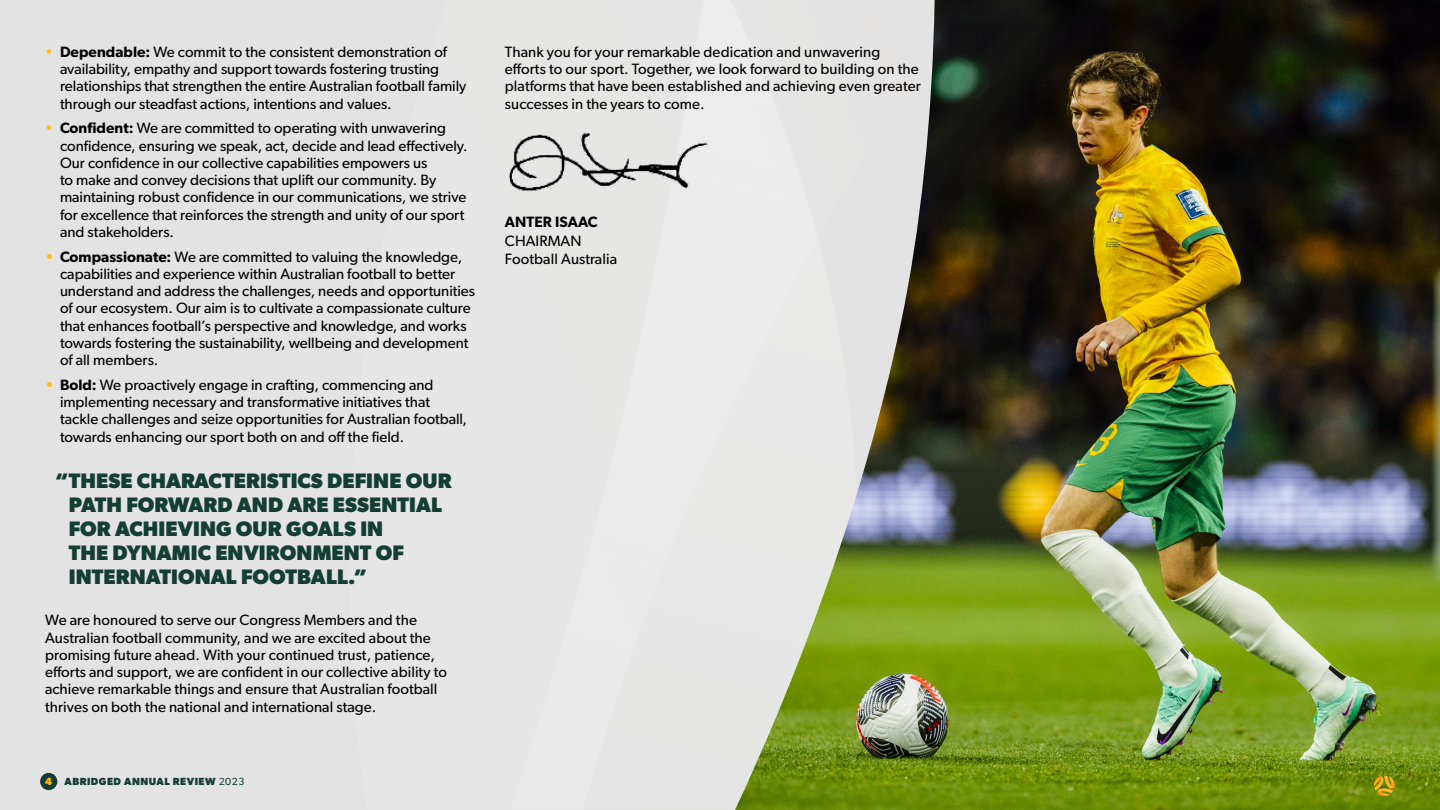
<style>
.page{position:relative;width:1440px;height:810px;background:#e3e3e3}
.page>*{position:absolute;margin:0;border:0;box-sizing:border-box;transform-origin:0 0}
.t1{font:700 21px/24px "Gibson";letter-spacing:.005em;color:#143e34}
.t2{font:15px/17.2px "Gibson";color:#000}
.t3{font:600 15px "Gibson";letter-spacing:.005em;color:#000}
.t4{font:700 10.35px "Gibson";letter-spacing:.05em;color:#143e34}
.s1{color:#ffb81c}
.s2{font-weight:600}
.s3{font-weight:600;color:#ffb81c}
.s4{font-weight:400}
</style>
<div class="page">
<img style="left:509px;top:133px;width:198px;height:58px">
<img style="left:735px;top:0;width:705px;height:810px">
<div style="left:40px;top:773px;width:17px;height:17px;background:#143e34;border-radius:50%"></div>
<svg style="left:1374px;top:776px;width:21px;height:20px"></svg>
<p class="t2" style="left:60px;top:43px;width:408px;text-indent:-15px"><span class="s1">•</span> <span class="s2">Dependable:</span> We commit to the consistent demonstration of availability, empathy and support towards fostering trusting relationships that strengthen the entire Australian football family through our steadfast actions, intentions and values.</p>
<p class="t2" style="left:60px;top:119px;width:409px;text-indent:-15px"><span class="s1">•</span> <span class="s2">Confident:</span> We are committed to operating with unwavering confidence, ensuring we speak, act, decide and lead effectively.<br>Our confidence in our collective capabilities empowers us<br>to make and convey decisions that uplift our community. By maintaining robust confidence in our communications, we strive for excellence that reinforces the strength and unity of our sport and stakeholders.</p>
<p class="t2" style="left:60px;top:248px;width:417px;text-indent:-15px"><span class="s3">•</span> <span class="s2">Compassionate:</span> We are committed to valuing the knowledge, capabilities and experience within Australian football to better understand and address the challenges, needs and opportunities of our ecosystem. Our aim is to cultivate a compassionate culture that enhances football’s perspective and knowledge, and works towards fostering the sustainability, wellbeing and development of all members.</p>
<p class="t2" style="left:60px;top:376px;width:409px;text-indent:-15px"><span class="s3">•</span> <span class="s2">Bold:</span> We proactively engage in crafting, commencing and implementing necessary and transformative initiatives that tackle challenges and seize opportunities for Australian football, towards enhancing our sport both on and off the field.</p>
<h1 class="t1" style="left:69px;top:468px;width:384px;text-indent:-14px">“THESE CHARACTERISTICS DEFINE OUR<br>PATH FORWARD AND ARE ESSENTIAL<br>FOR ACHIEVING OUR GOALS IN<br>THE DYNAMIC ENVIRONMENT OF<br>INTERNATIONAL FOOTBALL.”</h1>
<p class="t2" style="left:45px;top:611px;width:403px">We are honoured to serve our Congress Members and the Australian football community, and we are excited about the promising future ahead. With your continued trust, patience, efforts and support, we are confident in our collective ability to achieve remarkable things and ensure that Australian football thrives on both the national and international stage.</p>
<p class="t4" style="left:45px;top:775px;width:201px"><span class="s1">4</span> ABRIDGED ANNUAL REVIEW <span class="s4">2023</span></p>
<p class="t2" style="left:505px;top:43px;width:417px">Thank you for your remarkable dedication and unwavering efforts to our sport. Together, we look forward to building on the platforms that have been established and achieving even greater successes in the years to come.</p>
<p class="t3" style="left:505px;top:213px;width:94px">ANTER ISAAC</p>
<p class="t2" style="left:505px;top:232px;width:114px;line-height:18px">CHAIRMAN<br>Football Australia</p>
</div>
